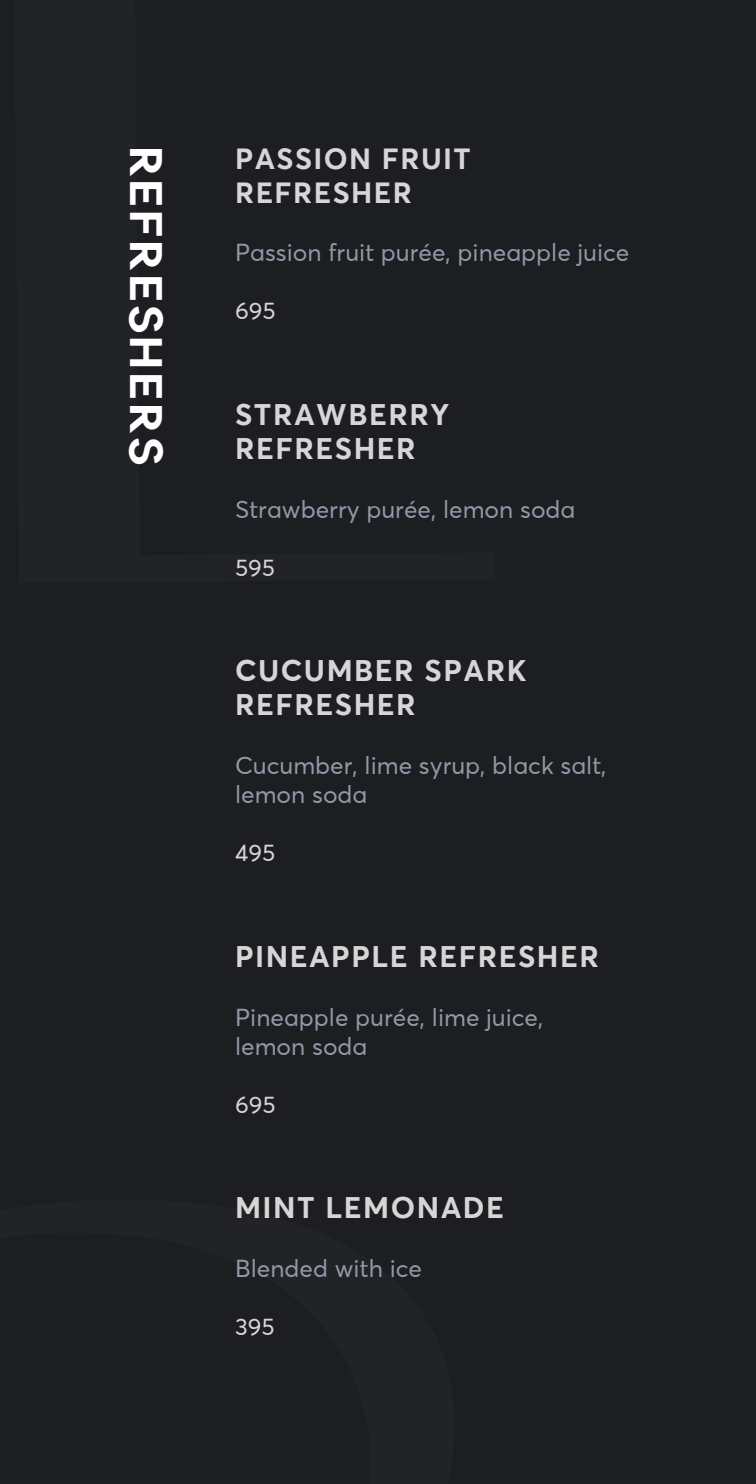
<style>
.page{position:relative;width:756px;height:1484px;background:#fff}
.page>*{position:absolute;margin:0;border:0;box-sizing:border-box;transform-origin:0 0}
.t1{font:700 39.9px "Bambino";letter-spacing:.05em;color:#fff;scale:1.25 1}
.t2{font:700 29.75px/34.1px "Averta Std";letter-spacing:.05em;color:#d6d6d6}
.t3{font:700 29.14px/34.1px "Averta Std";letter-spacing:.05em;color:#d6d6d6}
.t4{font:24.5px/29.4px "Averta Std";color:#9597a8}
.t5{font:23.62px "Averta Std";color:#d6d6d6}
</style>
<div class="page">
<div style="left:0;top:0;width:756px;height:1483px;background:#1d1e21"></div>
<h1 class="t1" style="left:159px;top:146px;width:257px;rotate:90deg">REFRESHERS</h1>
<p class="t3" style="left:235px;top:143px;width:237px">PASSION FRUIT<br>REFRESHER</p>
<p class="t4" style="left:235px;top:240px;width:396px">Passion fruit purée, pineapple juice</p>
<p class="t5" style="left:235px;top:301px;width:42px">695</p>
<p class="t2" style="left:235px;top:399px;width:216px">STRAWBERRY<br>REFRESHER</p>
<p class="t4" style="left:235px;top:496px;width:342px">Strawberry purée, lemon soda</p>
<p class="t5" style="left:235px;top:557px;width:41px">595</p>
<p class="t2" style="left:235px;top:655px;width:293px">CUCUMBER SPARK<br>REFRESHER</p>
<p class="t4" style="left:235px;top:752px;width:373px">Cucumber, lime syrup, black salt, lemon soda</p>
<p class="t5" style="left:235px;top:842px;width:42px">495</p>
<p class="t2" style="left:235px;top:941px;width:365px">PINEAPPLE REFRESHER</p>
<p class="t4" style="left:235px;top:1004px;width:310px">Pineapple purée, lime juice, lemon soda</p>
<p class="t5" style="left:235px;top:1094px;width:42px">695</p>
<p class="t2" style="left:235px;top:1192px;width:270px">MINT LEMONADE</p>
<p class="t4" style="left:235px;top:1255px;width:189px">Blended with ice</p>
<p class="t5" style="left:235px;top:1316px;width:41px">395</p>
</div>
